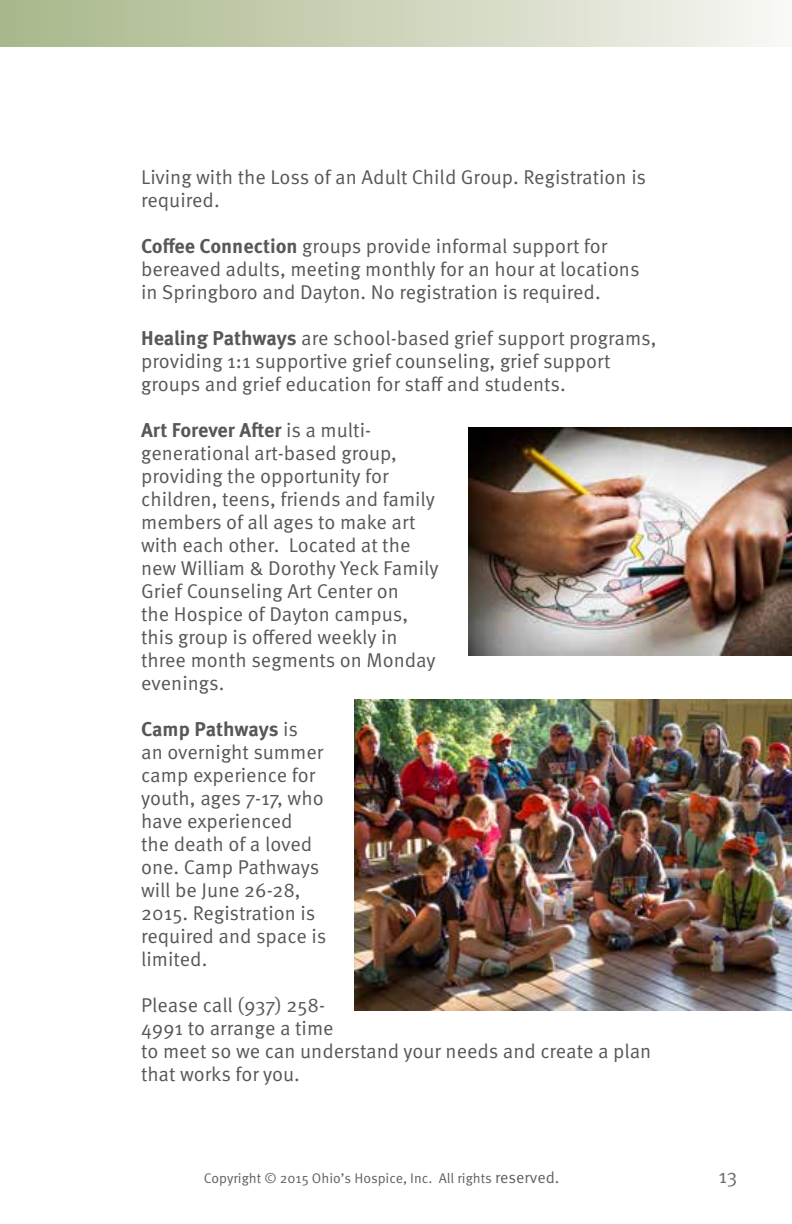
<style>
.page{position:relative;width:792px;height:1224px;background:#fff}
.page>*{position:absolute;margin:0;border:0;box-sizing:border-box;transform-origin:0 0}
.t1{font:20px/23px "Meta OT Norm";color:#555759}
.t2{font:700 20px "Meta OT";color:#555759}
.t3{font:20px "Meta OT Norm";color:#6d6e71}
.t4{font:14px "Meta OT Norm";color:#5f6062}
.s1{font-family:"Meta OT";font-weight:700}
.s2{font-family:"Meta OT Norm";font-weight:400}
.s3{font-size:16px}
</style>
<div class="page">
<div style="left:0;top:0;width:792px;height:46px;background:linear-gradient(to right,#a7b688,#f6f6f2)"></div>
<img style="left:469px;top:428px;width:323px;height:227px">
<img style="left:354px;top:700px;width:438px;height:311px">
<p class="t1" style="left:141px;top:165px;width:507px">Living with the Loss of an Adult Child Group. Registration is required.</p>
<p class="t1" style="left:141px;top:234px;width:500px"><span class="s1">Coffee Connection</span> groups provide informal support for bereaved adults, meeting monthly for an hour at locations in Springboro and Dayton. No registration is required.</p>
<p class="t1" style="left:141px;top:326px;width:517px"><span class="s1">Healing Pathways</span> are school-based grief support programs, providing 1:1 supportive grief counseling, grief support groups and grief education for staff and students.</p>
<p class="t2" style="left:141px;top:417px;width:232px">Art Forever After <span class="s2">is a multi-</span></p>
<p class="t1" style="left:141px;top:441px;width:299px">generational art-based group, providing the opportunity for children, teens, friends and family members of all ages to make art with each other. Located at the new William &amp; Dorothy Yeck Family<br>Grief Counseling Art Center on<br>the Hospice of Dayton campus, this group is offered weekly in three month segments on Monday evenings.</p>
<p class="t2" style="left:141px;top:716px;width:158px">Camp Pathways <span class="s2">is</span></p>
<p class="t1" style="left:141px;top:740px;width:187px">an overnight summer camp experience for youth, ages 7-17, who have experienced<br>the death of a loved one. Camp Pathways will be June 26-28,<br>2015. Registration is required and space is limited.</p>
<p class="t1" style="left:141px;top:993px;width:512px">Please call (937) 258-<br>4991 to arrange a time<br>to meet so we can understand your needs and create a plan that works for you.</p>
<p class="t4" style="left:204px;top:1170px;width:357px">Copyright © 2015 Ohio’s Hospice, Inc. All rights <span class="s3">reserved.</span></p>
<p class="t3" style="left:719px;top:1164px;width:20px">13</p>
</div>
